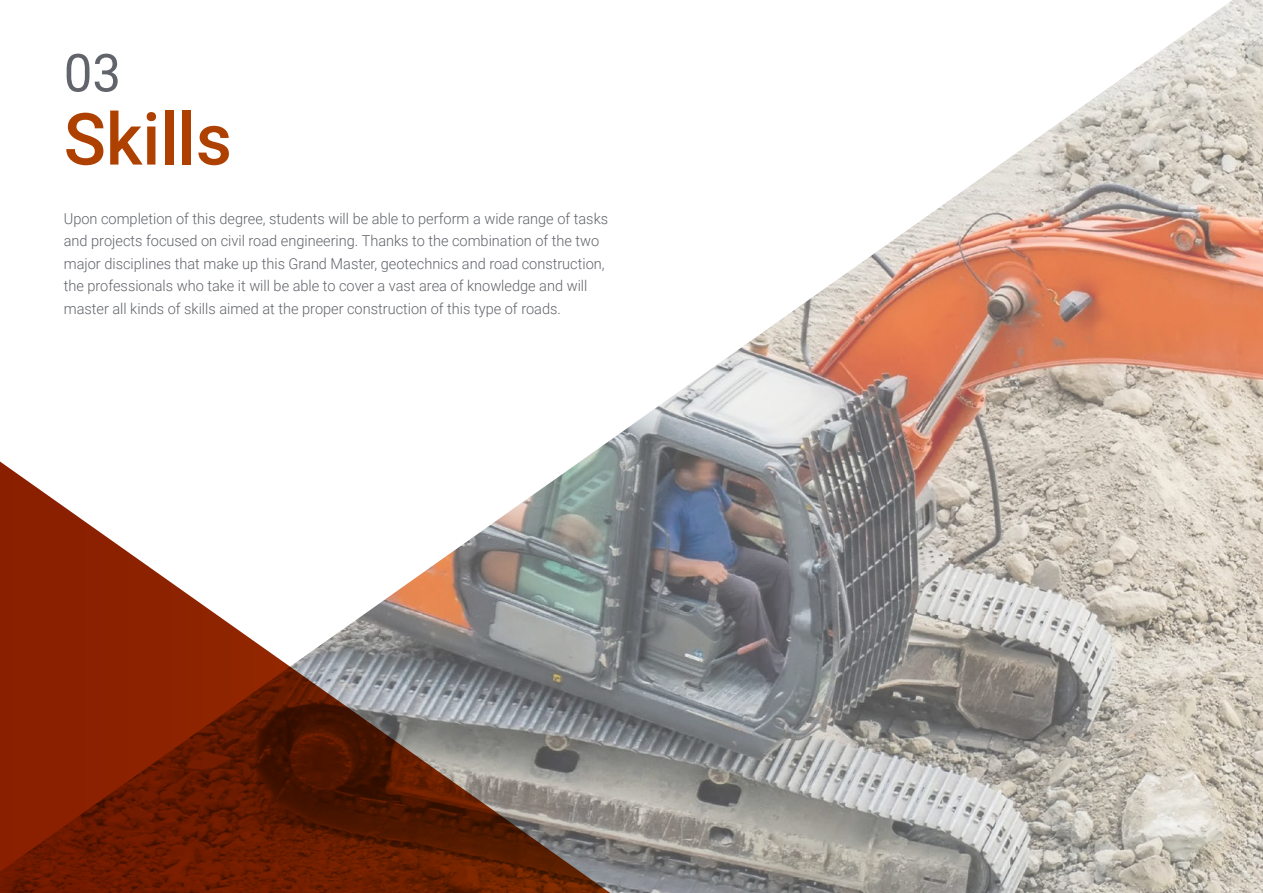
<style>
.page{position:relative;width:1263px;height:893px;background:#fff}
.page>*{position:absolute;margin:0;border:0;box-sizing:border-box;transform-origin:0 0}
.t1{font:500 72px "Roboto";color:#ae4000}
.t2{font:52.5px "Roboto";color:#61646a}
.t3{font:300 15px/22.5px "Roboto";color:#61646a}
</style>
<div class="page">
<img style="left:602px;top:0;width:661px;height:893px">
<svg style="left:0;top:446px;width:640px;height:447px"></svg>
<h2 class="t2" style="left:64px;top:36px;width:59px">03</h2>
<h1 class="t1" style="left:64px;top:89px;width:170px">Skills</h1>
<p class="t3" style="left:64px;top:207px;width:546px">Upon completion of this degree, students will be able to perform a wide range of tasks and projects focused on civil road engineering. Thanks to the combination of the two major disciplines that make up this Grand Master, geotechnics and road construction, the professionals who take it will be able to cover a vast area of knowledge and will master all kinds of skills aimed at the proper construction of this type of roads.</p>
</div>
